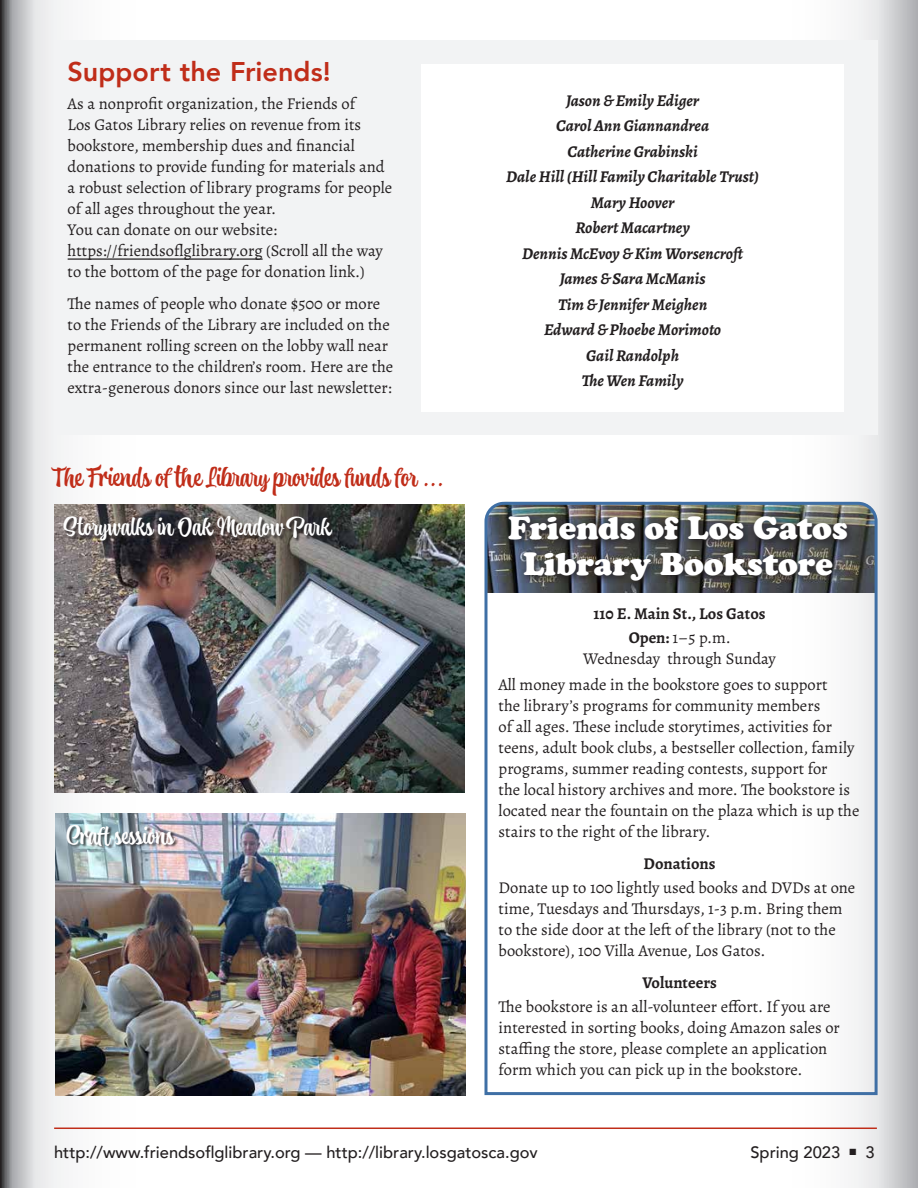
<style>
.page{position:relative;width:918px;height:1188px;background:#fff}
.page>*{position:absolute;margin:0;border:0;box-sizing:border-box;transform-origin:0 0}
.Even_Smaller_Head{font:900 33px/36px "Cooper";letter-spacing:-.005em;color:#fff;text-align:center}
.Smaller_head{font:800 27px "Avenir";color:#c02d19}
.FRIENDS_body{font:25.5px "Atocha";color:#c02d19}
.FRIENDS_body-2{font:24px "Atocha";color:#fff}
.FRIENDS_body-3{font:16.5px/21px "Alegreya";color:#231f20}
.FRIENDS_body-4{font:italic 700 16.5px "Alegreya";color:#231f20}
.t1{font:500 16.5px "Avenir";color:#231f20}
.FRIENDS_body-5{font:700 16.5px "Alegreya";color:#231f20}
.Subhead{font:700 16.5px "Alegreya";color:#231f20}
.s1{font-weight:700}
</style>
<div class="page">
<svg style="left:0;top:0;width:158px;height:1188px"></svg>
<svg style="left:773px;top:0;width:145px;height:1188px"></svg>
<hr style="left:54px;top:1128px;width:823px;height:1px;background:#c02d19">
<div style="left:54px;top:40px;width:824px;height:395px;background:#f2f3f4"></div>
<hr style="left:68px;top:258px;width:195px;height:2px;background:#231f20">
<svg style="left:484px;top:500px;width:395px;height:597px"></svg>
<img style="left:504px;top:510px;width:353px;height:81px">
<div style="left:421px;top:64px;width:423px;height:348px;background:#fff"></div>
<img style="left:55px;top:813px;width:411px;height:282px">
<img style="left:54px;top:505px;width:411px;height:287px">
<div style="left:64px;top:517px;width:273px;height:27px;background:#231f20;opacity:.75"></div>
<div style="left:67px;top:824px;width:112px;height:26px;background:#231f20;opacity:.75"></div>
<p class="Smaller_head" style="left:68px;top:51px;width:265px">Support the Friends!</p>
<p class="FRIENDS_body-3" style="left:68px;top:93px;width:326px">As a nonprofit organization, the Friends of<br>Los Gatos Library relies on revenue from its bookstore, membership dues and financial donations to provide funding for materials and a robust selection of library programs for people of all ages throughout the year.<br>You can donate on our website: https://friendsoflglibrary.org (Scroll all the way to the bottom of the page for donation link.)</p>
<p class="FRIENDS_body-3" style="left:68px;top:293px;width:327px">The names of people who donate $500 or more to the Friends of the Library are included on the permanent rolling screen on the lobby wall near the entrance to the children’s room. Here are the extra-generous donors since our last newsletter:</p>
<p class="FRIENDS_body" style="left:54px;top:459px;width:391px">The Friends of the Library provides funds for ...</p>
<p class="FRIENDS_body-2" style="left:63px;top:510px;width:269px">Storywalks in Oak Meadow Park</p>
<p class="FRIENDS_body-2" style="left:66px;top:818px;width:109px">Craft sessions</p>
<p class="FRIENDS_body-4" style="left:566px;top:89px;width:135px">Jason &amp; Emily Ediger</p>
<p class="FRIENDS_body-4" style="left:556px;top:115px;width:154px">Carol Ann Giannandrea</p>
<p class="FRIENDS_body-4" style="left:568px;top:140px;width:132px">Catherine Grabinski</p>
<p class="FRIENDS_body-4" style="left:506px;top:166px;width:254px">Dale Hill (Hill Family Charitable Trust)</p>
<p class="FRIENDS_body-4" style="left:591px;top:191px;width:85px">Mary Hoover</p>
<p class="FRIENDS_body-4" style="left:575px;top:217px;width:116px">Robert Macartney</p>
<p class="FRIENDS_body-4" style="left:522px;top:242px;width:222px">Dennis McEvoy &amp; Kim Worsencroft</p>
<p class="FRIENDS_body-4" style="left:560px;top:268px;width:147px">James &amp; Sara McManis</p>
<p class="FRIENDS_body-4" style="left:558px;top:293px;width:151px">Tim &amp; Jennifer Meighen</p>
<p class="FRIENDS_body-4" style="left:544px;top:319px;width:179px">Edward &amp; Phoebe Morimoto</p>
<p class="FRIENDS_body-4" style="left:586px;top:344px;width:94px">Gail Randolph</p>
<p class="FRIENDS_body-4" style="left:582px;top:370px;width:103px">The Wen Family</p>
<p class="Even_Smaller_Head" style="left:508px;top:510px;width:341px">Friends of Los Gatos<br>Library Bookstore</p>
<p class="FRIENDS_body-5" style="left:594px;top:603px;width:174px">110 E. Main St., Los Gatos</p>
<p class="FRIENDS_body-3" style="left:583px;top:627px;width:194px;text-align:center"><span class="s1">Open:</span> 1–5 p.m.<br>Wednesday through Sunday</p>
<p class="FRIENDS_body-3" style="left:499px;top:674px;width:362px">All money made in the bookstore goes to support<br>the library’s programs for community members<br>of all ages. These include storytimes, activities for teens, adult book clubs, a bestseller collection, family programs, summer reading contests, support for<br>the local history archives and more. The bookstore is located near the fountain on the plaza which is up the stairs to the right of the library.</p>
<p class="Subhead" style="left:644px;top:853px;width:73px">Donations</p>
<p class="FRIENDS_body-3" style="left:499px;top:877px;width:358px">Donate up to 100 lightly used books and DVDs at one time, Tuesdays and Thursdays, 1-3 p.m. Bring them to the side door at the left of the library (not to the bookstore), 100 Villa Avenue, Los Gatos.</p>
<p class="Subhead" style="left:642px;top:972px;width:76px">Volunteers</p>
<p class="FRIENDS_body-3" style="left:499px;top:996px;width:343px">The bookstore is an all-volunteer effort. If you are interested in sorting books, doing Amazon sales or staffing the store, please complete an application form which you can pick up in the bookstore.</p>
<p class="t1" style="left:54px;top:1138px;width:485px">http://www.friendsoflglibrary.org — http://library.losgatosca.gov</p>
<p class="t1" style="left:750px;top:1138px;width:126px">Spring 2023 ■ 3</p>
</div>
